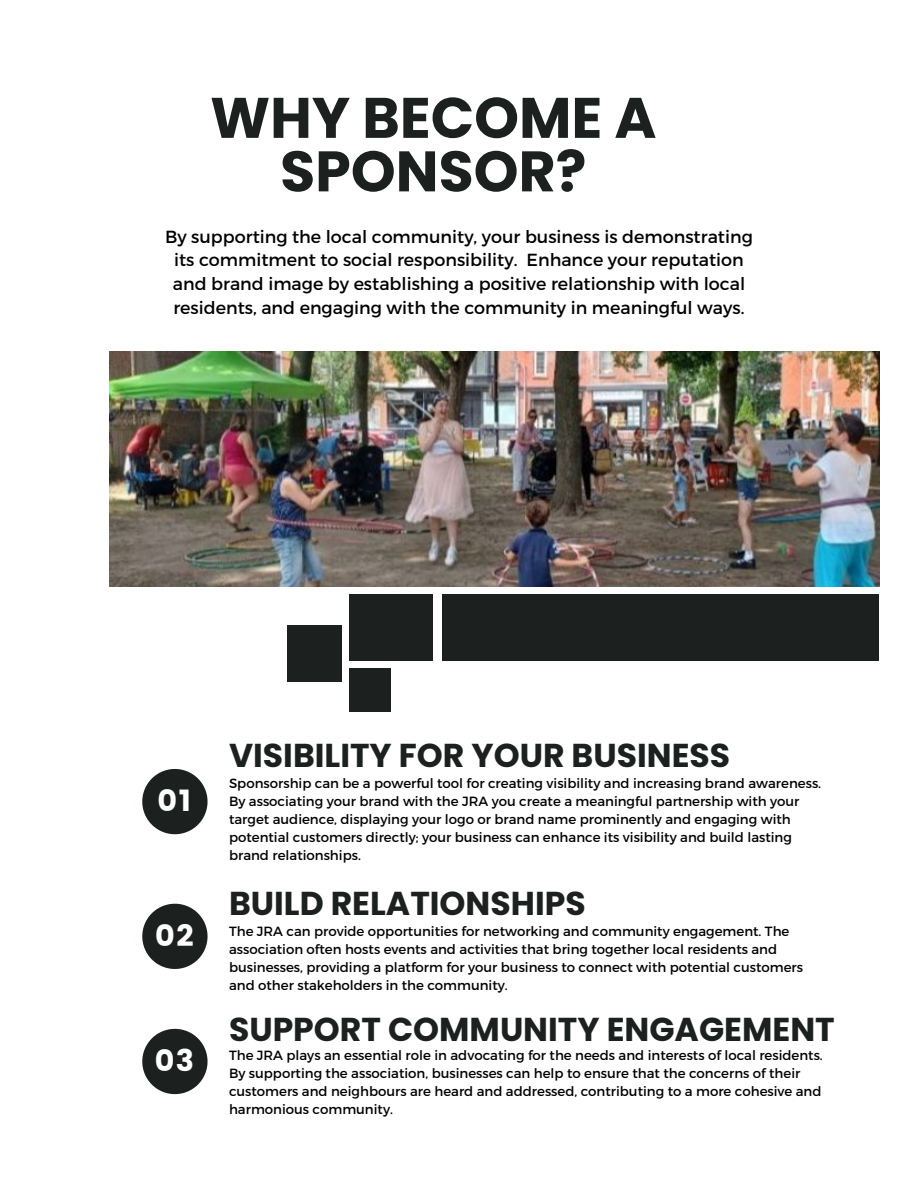
<style>
.page{position:relative;width:918px;height:1188px;background:#fff}
.page>*{position:absolute;margin:0;border:0;box-sizing:border-box;transform-origin:0 0}
.t1{font:700 57px/53.6px "Poppins";color:#1c2120;text-align:center}
.t2{font:700 33.15px "Poppins";color:#1c2120}
.t3{font:30.15px "Poppins";color:#fff}
.t4{font:17.55px/23.7px "Montserrat";color:#000;text-align:center}
.t5{font:13.35px/18px "Montserrat";color:#000}
</style>
<div class="page">
<img style="left:110px;top:351px;width:769px;height:235px">
<div style="left:442px;top:594px;width:437px;height:67px;background:#1c2120"></div>
<div style="left:349px;top:594px;width:84px;height:67px;background:#1c2120"></div>
<div style="left:349px;top:669px;width:42px;height:43px;background:#1c2120"></div>
<div style="left:287px;top:625px;width:55px;height:56px;background:#1c2120"></div>
<svg style="left:142px;top:769px;width:66px;height:65px"></svg>
<svg style="left:142px;top:904px;width:66px;height:65px"></svg>
<svg style="left:142px;top:1029px;width:66px;height:65px"></svg>
<h1 class="t1" style="left:210px;top:91px;width:448px">WHY BECOME A<br>SPONSOR?</h1>
<p class="t4" style="left:165px;top:224px;width:589px">By supporting the local community, your business is demonstrating its commitment to social responsibility. Enhance your reputation and brand image by establishing a positive relationship with local residents, and engaging with the community in meaningful ways.</p>
<h2 class="t2" style="left:229px;top:732px;width:503px">VISIBILITY FOR YOUR BUSINESS</h2>
<h3 class="t3" style="left:158px;top:783px;width:35px">01</h3>
<p class="t5" style="left:229px;top:774px;width:594px">Sponsorship can be a powerful tool for creating visibility and increasing brand awareness.<br>By associating your brand with the JRA you create a meaningful partnership with your target audience, displaying your logo or brand name prominently and engaging with potential customers directly; your business can enhance its visibility and build lasting brand relationships.</p>
<h2 class="t2" style="left:229px;top:880px;width:358px">BUILD RELATIONSHIPS</h2>
<h3 class="t3" style="left:155px;top:918px;width:40px">02</h3>
<p class="t5" style="left:229px;top:922px;width:576px">The JRA can provide opportunities for networking and community engagement. The association often hosts events and activities that bring together local residents and businesses, providing a platform for your business to connect with potential customers and other stakeholders in the community.</p>
<h2 class="t2" style="left:229px;top:1006px;width:607px">SUPPORT COMMUNITY ENGAGEMENT</h2>
<h3 class="t3" style="left:155px;top:1043px;width:41px">03</h3>
<p class="t5" style="left:229px;top:1046px;width:595px">The JRA plays an essential role in advocating for the needs and interests of local residents.<br>By supporting the association, businesses can help to ensure that the concerns of their customers and neighbours are heard and addressed, contributing to a more cohesive and harmonious community.</p>
</div>
